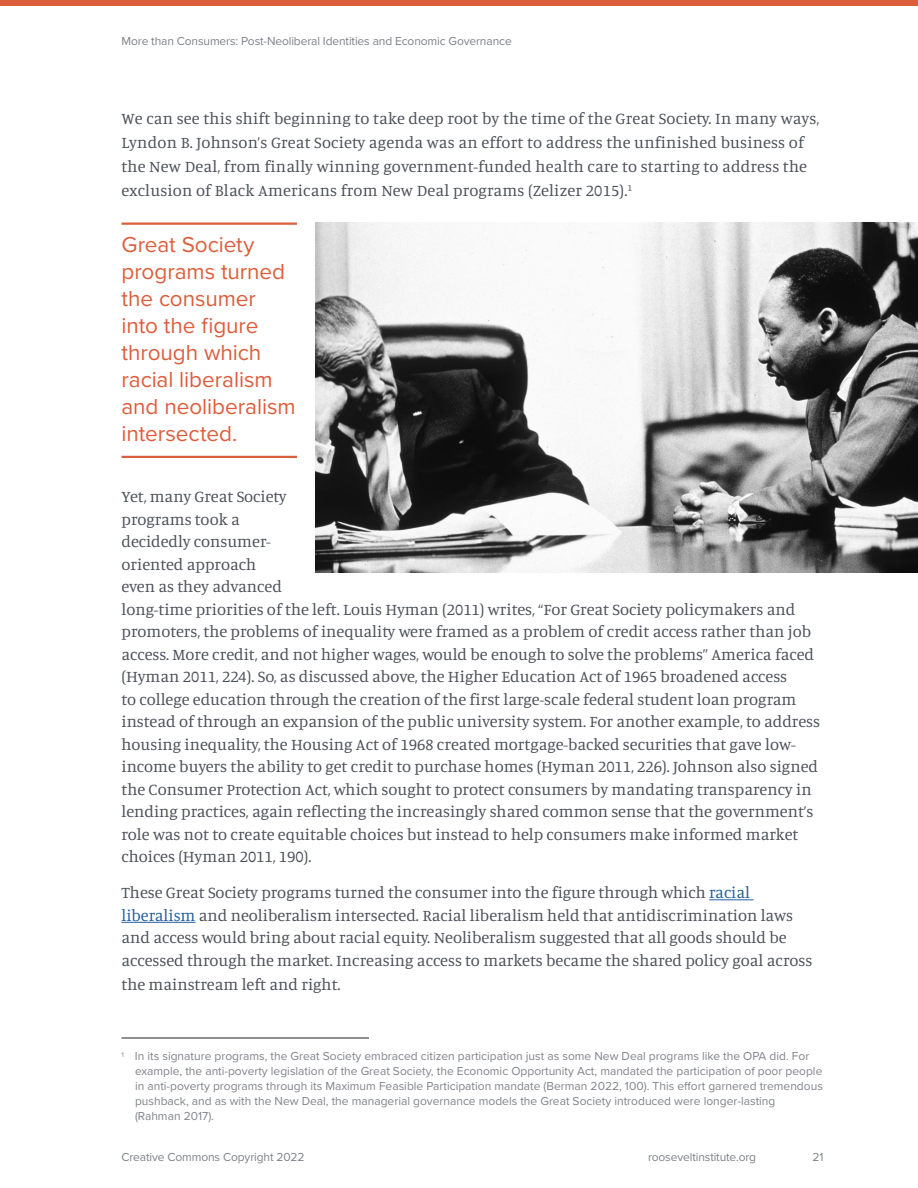
<style>
.page{position:relative;width:918px;height:1188px;background:#fff}
.page>*{position:absolute;margin:0;border:0;box-sizing:border-box;transform-origin:0 0}
.Pull_Quote{font:22.5px/27px "Proxima Nova";letter-spacing:-.005em;color:#dd5e3c}
.Body_Text_1{font:16.5px/22.5px "Manuale";color:#4c5159}
.Footnotes{font:12px/15px "Proxima Nova";color:#80838a}
.t1{font:12px "Proxima Nova";letter-spacing:-.01em;color:#7d8188}
.s1{color:#225ea0}
</style>
<div class="page">
<hr style="left:709px;top:899px;width:44px;height:1px;background:#225ea0">
<hr style="left:122px;top:922px;width:74px;height:1px;background:#225ea0">
<hr style="left:122px;top:1038px;width:247px;height:1px;background:#231f20">
<hr style="left:122px;top:223px;width:175px;height:2px;background:#dd5e3c">
<hr style="left:122px;top:456px;width:175px;height:2px;background:#dd5e3c">
<img style="left:315px;top:222px;width:603px;height:351px">
<div style="left:0;top:0;width:918px;height:6px;background:#dd5e3c"></div>
<p class="t1" style="left:122px;top:33px;width:392px">More than Consumers: Post-Neoliberal Identities and Economic Governance</p>
<p class="Body_Text_1" style="left:122px;top:106px;width:699px;line-height:24px">We can see this shift beginning to take deep root by the time of the Great Society. In many ways, Lyndon B. Johnson’s Great Society agenda was an effort to address the unfinished business of the New Deal, from finally winning government-funded health care to starting to address the exclusion of Black Americans from New Deal programs (Zelizer 2015).<sup>1</sup></p>
<p class="Pull_Quote" style="left:122px;top:230px;width:176px">Great Society programs turned the consumer into the figure through which racial liberalism and neoliberalism intersected.</p>
<p class="Body_Text_1" style="left:122px;top:485px;width:700px">Yet, many Great Society<br>programs took a<br>decidedly consumer-<br>oriented approach<br>even as they advanced<br>long-time priorities of the left. Louis Hyman (2011) writes, “For Great Society policymakers and promoters, the problems of inequality were framed as a problem of credit access rather than job access. More credit, and not higher wages, would be enough to solve the problems” America faced (Hyman 2011, 224). So, as discussed above, the Higher Education Act of 1965 broadened access<br>to college education through the creation of the first large-scale federal student loan program instead of through an expansion of the public university system. For another example, to address housing inequality, the Housing Act of 1968 created mortgage-backed securities that gave low&shy;income buyers the ability to get credit to purchase homes (Hyman 2011, 226). Johnson also signed the Consumer Protection Act, which sought to protect consumers by mandating transparency in lending practices, again reflecting the increasingly shared common sense that the government’s role was not to create equitable choices but instead to help consumers make informed market choices (Hyman 2011, 190).</p>
<p class="Body_Text_1" style="left:122px;top:881px;width:693px">These Great Society programs turned the consumer into the figure through which <span class="s1">racial liberalism</span> and neoliberalism intersected. Racial liberalism held that antidiscrimination laws and access would bring about racial equity. Neoliberalism suggested that all goods should be accessed through the market. Increasing access to markets became the shared policy goal across</p>
<p class="Body_Text_1" style="left:122px;top:972px;width:221px">the mainstream left and right.</p>
<p class="Footnotes" style="left:135px;top:1048px;width:689px;text-indent:-14px"><sup>1</sup> In its signature programs, the Great Society embraced citizen participation just as some New Deal programs like the OPA did. For example, the anti-poverty legislation of the Great Society, the Economic Opportunity Act, mandated the participation of poor people in anti-poverty programs through its Maximum Feasible Participation mandate (Berman 2022, 100). This effort garnered tremendous pushback, and as with the New Deal, the managerial governance models the Great Society introduced were longer-lasting (Rahman 2017).</p>
<p class="t1" style="left:122px;top:1149px;width:185px">Creative Commons Copyright 2022</p>
<p class="t1" style="left:648px;top:1149px;width:110px">rooseveltinstitute.org</p>
<p class="t1" style="left:812px;top:1149px;width:13px">21</p>
</div>
